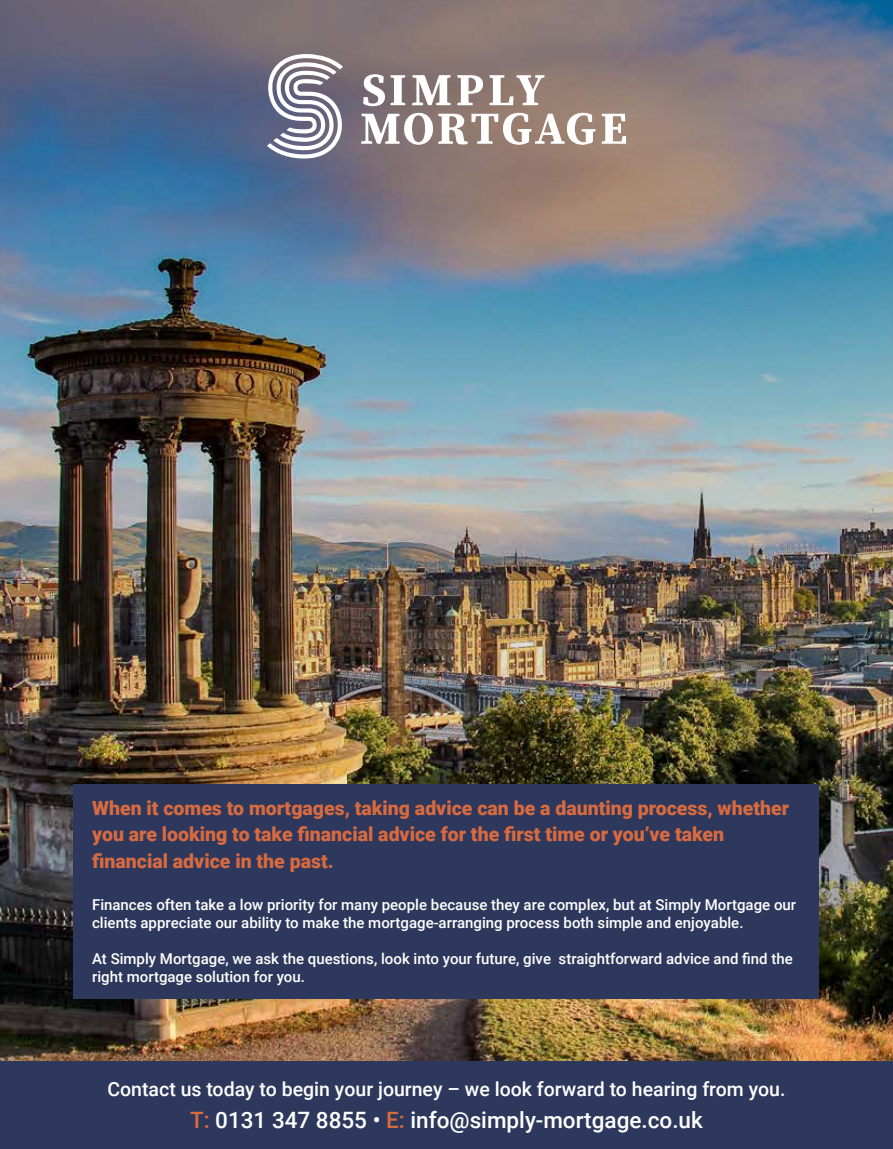
<style>
.page{position:relative;width:893px;height:1149px;background:#fff}
.page>*{position:absolute;margin:0;border:0;box-sizing:border-box;transform-origin:0 0}
.t1{font:500 22.5px "Roboto";color:#fff}
.t2{font:900 19.5px/26.4px "Roboto";color:#d86a40}
.t3{font:500 19.5px "Roboto";color:#fff}
.t4{font:500 15px/18px "Roboto";color:#fff}
.s1{color:#d86a40}
</style>
<div class="page">
<img style="left:0;top:0;width:893px;height:1060px">
<div style="left:0;top:1060px;width:893px;height:88px;background:#2e385c"></div>
<svg style="left:267px;top:54px;width:76px;height:105px"></svg>
<svg style="left:602px;top:114px;width:24px;height:30px"></svg>
<svg style="left:361px;top:74px;width:235px;height:72px"></svg>
<div style="left:74px;top:783px;width:745px;height:215px;background:#2e385c"></div>
<h2 class="t2" style="left:92px;top:793px;width:698px">When it comes to mortgages, taking advice can be a daunting process, whether you are looking to take financial advice for the first time or you’ve taken financial advice in the past.</h2>
<p class="t4" style="left:92px;top:894px;width:705px">Finances often take a low priority for many people because they are complex, but at Simply Mortgage our clients appreciate our ability to make the mortgage-arranging process both simple and enjoyable.</p>
<p class="t4" style="left:92px;top:948px;width:702px">At Simply Mortgage, we ask the questions, look into your future, give straightforward advice and find the right mortgage solution for you.</p>
<h2 class="t3" style="left:107px;top:1074px;width:680px">Contact us today to begin your journey – we look forward to hearing from you.</h2>
<h1 class="t1" style="left:190px;top:1103px;width:514px"><span class="s1">T:</span> 0131 347 8855 • <span class="s1">E:</span> info@simply-mortgage.co.uk</h1>
</div>
